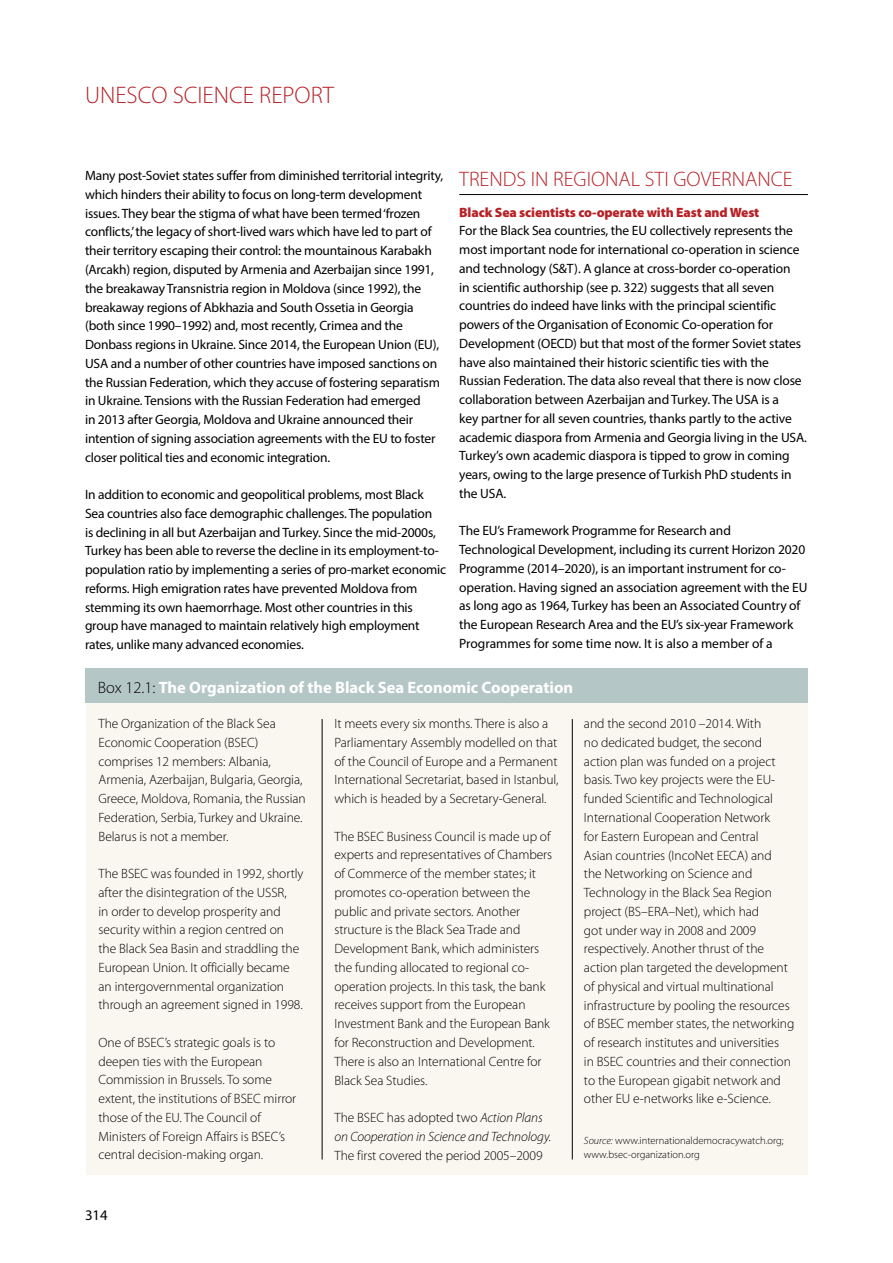
<style>
.page{position:relative;width:893px;height:1263px;background:#fff}
.page>*{position:absolute;margin:0;border:0;box-sizing:border-box;transform-origin:0 0}
.t1{font:300 24px "Myriad Pro";color:#b72126}
.t2{font:300 21px "Myriad Pro";color:#b72126}
.t3{font:700 16.5px "Myriad Pro";color:#fff}
.t4{font:14.7px "Myriad Pro";color:#000}
.t5{font:13.5px/18.8px "Myriad Pro";letter-spacing:-.015em;color:#000}
.t6{font:300 13.5px/18.8px "Myriad Pro";letter-spacing:-.005em;color:#000}
.t7{font:italic 300 13.5px/18.8px "Myriad Pro";letter-spacing:-.005em;color:#000}
.t8{font:900 13.5px "Myriad Pro";letter-spacing:-.01em;color:#b72126}
.t9{font:300 10.5px/13.5px "Myriad Pro";color:#000}
.s1{font-weight:300;color:#000}
.s2{font-style:normal}
.s3{font-style:italic}
</style>
<div class="page">
<hr style="left:459px;top:194px;width:349px;height:1px;background:#000">
<div style="left:86px;top:668px;width:721px;height:506px;background:#f9f7ef"></div>
<div style="left:85px;top:668px;width:723px;height:34px;background:#b5c6c7"></div>
<hr style="left:322px;top:719px;width:1px;height:440px;background:#000">
<hr style="left:572px;top:719px;width:1px;height:440px;background:#000">
<h1 class="t1" style="left:85px;top:81px;width:250px">UNESCO SCIENCE REPORT</h1>
<p class="t5" style="left:85px;top:166px;width:360px">Many post-Soviet states suffer from diminished territorial integrity, which hinders their ability to focus on long-term development issues. They bear the stigma of what have been termed ‘frozen conflicts,’ the legacy of short-lived wars which have led to part of their territory escaping their control: the mountainous Karabakh (Arcakh) region, disputed by Armenia and Azerbaijan since 1991, the breakaway Transnistria region in Moldova (since 1992), the breakaway regions of Abkhazia and South Ossetia in Georgia (both since 1990–1992) and, most recently, Crimea and the Donbass regions in Ukraine. Since 2014, the European Union (EU), USA and a number of other countries have imposed sanctions on the Russian Federation, which they accuse of fostering separatism in Ukraine. Tensions with the Russian Federation had emerged<br>in 2013 after Georgia, Moldova and Ukraine announced their intention of signing association agreements with the EU to foster closer political ties and economic integration.</p>
<p class="t5" style="left:85px;top:485px;width:363px">In addition to economic and geopolitical problems, most Black Sea countries also face demographic challenges. The population<br>is declining in all but Azerbaijan and Turkey. Since the mid-2000s, Turkey has been able to reverse the decline in its employment-to&shy;population ratio by implementing a series of pro-market economic reforms. High emigration rates have prevented Moldova from stemming its own haemorrhage. Most other countries in this group have managed to maintain relatively high employment rates, unlike many advanced economies.</p>
<h2 class="t2" style="left:459px;top:166px;width:335px">TRENDS IN REGIONAL STI GOVERNANCE</h2>
<p class="t8" style="left:459px;top:203px;width:302px">Black Sea scientists co-operate with East and West</p>
<p class="t5" style="left:459px;top:221px;width:349px">For the Black Sea countries, the EU collectively represents the most important node for international co-operation in science and technology (S&amp;T). A glance at cross-border co-operation<br>in scientific authorship (see p. 322) suggests that all seven countries do indeed have links with the principal scientific powers of the Organisation of Economic Co-operation for Development (OECD) but that most of the former Soviet states have also maintained their historic scientific ties with the Russian Federation. The data also reveal that there is now close collaboration between Azerbaijan and Turkey. The USA is a<br>key partner for all seven countries, thanks partly to the active academic diaspora from Armenia and Georgia living in the USA.<br>Turkey’s own academic diaspora is tipped to grow in coming years, owing to the large presence of Turkish PhD students in the USA.</p>
<p class="t5" style="left:459px;top:521px;width:350px">The EU’s Framework Programme for Research and Technological Development, including its current Horizon 2020<br>Programme (2014–2020), is an important instrument for co&shy;operation. Having signed an association agreement with the EU as long ago as 1964, Turkey has been an Associated Country of the European Research Area and the EU’s six-year Framework Programmes for some time now. It is also a member of a</p>
<p class="t3" style="left:98px;top:677px;width:477px"><span class="s1">Box 12.1:</span> The Organization of the Black Sea Economic Cooperation</p>
<p class="t6" style="left:99px;top:714px;width:209px">The Organization of the Black Sea Economic Cooperation (BSEC) comprises 12 members: Albania, Armenia, Azerbaijan, Bulgaria, Georgia, Greece, Moldova, Romania, the Russian Federation, Serbia, Turkey and Ukraine.<br>Belarus is not a member.</p>
<p class="t6" style="left:99px;top:864px;width:206px">The BSEC was founded in 1992, shortly after the disintegration of the USSR,<br>in order to develop prosperity and security within a region centred on the Black Sea Basin and straddling the European Union. It officially became an intergovernmental organization through an agreement signed in 1998.</p>
<p class="t6" style="left:99px;top:1033px;width:199px">One of BSEC’s strategic goals is to deepen ties with the European Commission in Brussels. To some extent, the institutions of BSEC mirror those of the EU. The Council of Ministers of Foreign Affairs is BSEC’s central decision-making organ.</p>
<p class="t6" style="left:334px;top:714px;width:225px">It meets every six months. There is also a Parliamentary Assembly modelled on that of the Council of Europe and a Permanent International Secretariat, based in Istanbul, which is headed by a Secretary-General.</p>
<p class="t6" style="left:334px;top:827px;width:219px">The BSEC Business Council is made up of experts and representatives of Chambers of Commerce of the member states; it promotes co-operation between the public and private sectors. Another structure is the Black Sea Trade and Development Bank, which administers the funding allocated to regional co&shy;operation projects. In this task, the bank receives support from the European Investment Bank and the European Bank for Reconstruction and Development.<br>There is also an International Centre for Black Sea Studies.</p>
<p class="t7" style="left:334px;top:1108px;width:218px"><span class="s2">The BSEC has adopted two</span> Action Plans on Cooperation in Science and Technology.</p>
<p class="t6" style="left:334px;top:1145px;width:210px">The first covered the period 2005–2009</p>
<p class="t6" style="left:584px;top:714px;width:212px">and the second 2010 –2014. With<br>no dedicated budget, the second action plan was funded on a project basis. Two key projects were the EU&shy;funded Scientific and Technological International Cooperation Network<br>for Eastern European and Central<br>Asian countries (IncoNet EECA) and<br>the Networking on Science and Technology in the Black Sea Region project (BS–ERA–Net), which had<br>got under way in 2008 and 2009 respectively. Another thrust of the action plan targeted the development of physical and virtual multinational infrastructure by pooling the resources of BSEC member states, the networking of research institutes and universities<br>in BSEC countries and their connection to the European gigabit network and other EU e-networks like e-Science.</p>
<p class="t9" style="left:584px;top:1134px;width:201px"><span class="s3">Source:</span> www.internationaldemocracywatch.org; www.bsec-organization.org</p>
<p class="t4" style="left:85px;top:1206px;width:24px">314</p>
</div>
